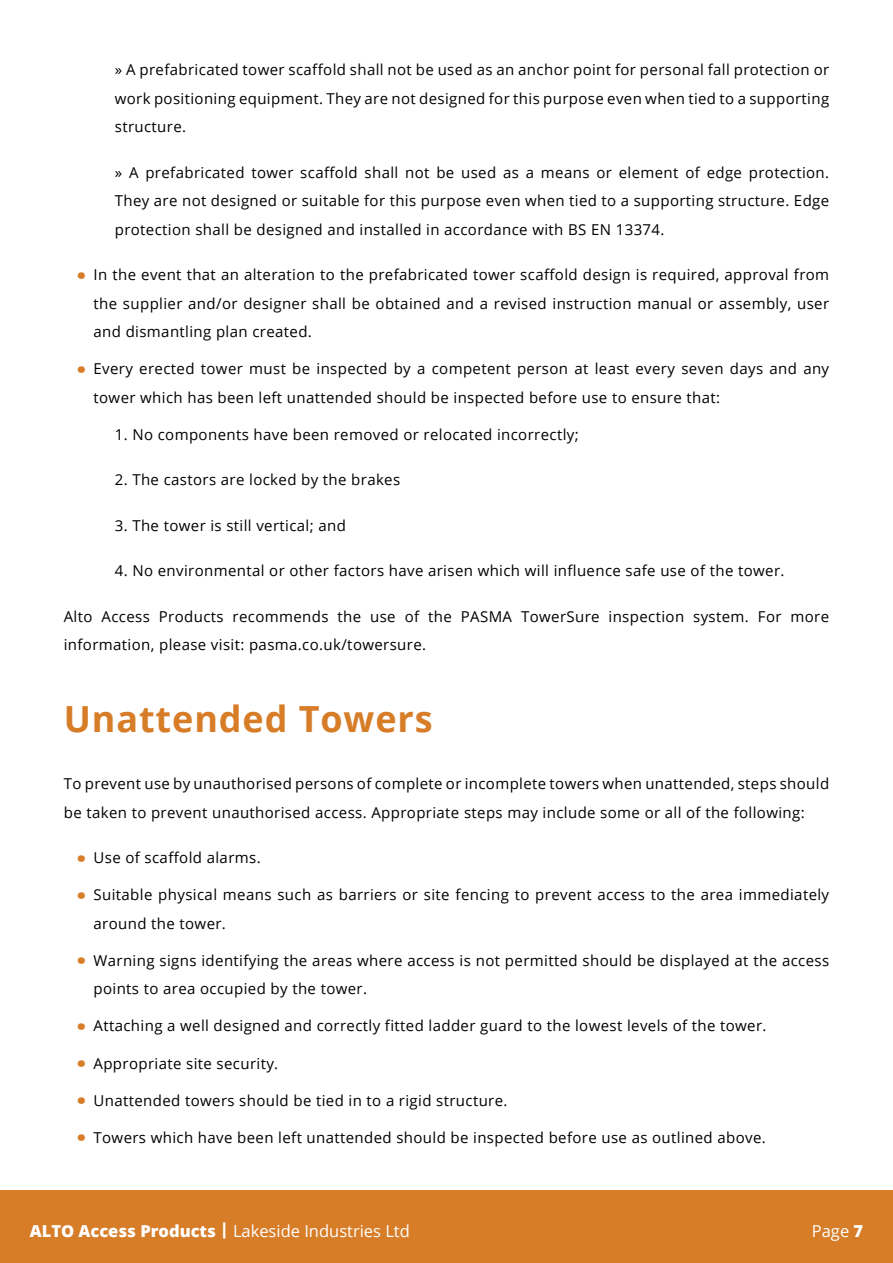
<style>
.page{position:relative;width:893px;height:1263px;background:#fff}
.page>*{position:absolute;margin:0;border:0;box-sizing:border-box;transform-origin:0 0}
.t1{font:700 36px "Open Sans";letter-spacing:.025em;color:#d77c27}
.t2{font:800 34.5px "Open Sans";color:#d77c27}
.t3{font:16.5px "Open Sans";color:#fff}
.t4{font:15px/28.5px "Open Sans";letter-spacing:.025em;color:#000}
.s1{font-weight:800}
</style>
<div class="page">
<div style="left:0;top:1191px;width:893px;height:72px;background:#d77c27"></div>
<p class="t4" style="left:115px;top:55px;width:716px;text-align:justify">» A prefabricated tower scaffold shall not be used as an anchor point for personal fall protection or work positioning equipment. They are not designed for this purpose even when tied to a supporting structure.</p>
<p class="t4" style="left:115px;top:158px;width:716px;text-align:justify">» A prefabricated tower scaffold shall not be used as a means or element of edge protection.<br>They are not designed or suitable for this purpose even when tied to a supporting structure. Edge protection shall be designed and installed in accordance with BS EN 13374.</p>
<h2 class="t2" style="left:77px;top:249px;width:11px">·</h2>
<p class="t4" style="left:94px;top:260px;width:737px;text-align:justify">In the event that an alteration to the prefabricated tower scaffold design is required, approval from the supplier and/or designer shall be obtained and a revised instruction manual or assembly, user and dismantling plan created.</p>
<h2 class="t2" style="left:77px;top:343px;width:11px">·</h2>
<p class="t4" style="left:94px;top:354px;width:737px">Every erected tower must be inspected by a competent person at least every seven days and any tower which has been left unattended should be inspected before use to ensure that:</p>
<p class="t4" style="left:115px;top:420px;width:465px">1. No components have been removed or relocated incorrectly;</p>
<p class="t4" style="left:115px;top:465px;width:287px">2. The castors are locked by the brakes</p>
<p class="t4" style="left:115px;top:511px;width:233px">3. The tower is still vertical; and</p>
<p class="t4" style="left:115px;top:556px;width:671px">4. No environmental or other factors have arisen which will influence safe use of the tower.</p>
<p class="t4" style="left:64px;top:602px;width:767px">Alto Access Products recommends the use of the PASMA TowerSure inspection system. For more information, please visit: pasma.co.uk/towersure.</p>
<h1 class="t1" style="left:64px;top:694px;width:370px">Unattended Towers</h1>
<p class="t4" style="left:64px;top:769px;width:767px">To prevent use by unauthorised persons of complete or incomplete towers when unattended, steps should be taken to prevent unauthorised access. Appropriate steps may include some or all of the following:</p>
<h2 class="t2" style="left:77px;top:832px;width:11px">·</h2>
<p class="t4" style="left:94px;top:843px;width:169px">Use of scaffold alarms.</p>
<h2 class="t2" style="left:77px;top:869px;width:11px">·</h2>
<p class="t4" style="left:94px;top:880px;width:737px">Suitable physical means such as barriers or site fencing to prevent access to the area immediately around the tower.</p>
<h2 class="t2" style="left:77px;top:935px;width:11px">·</h2>
<p class="t4" style="left:94px;top:946px;width:737px">Warning signs identifying the areas where access is not permitted should be displayed at the access points to area occupied by the tower.</p>
<h2 class="t2" style="left:77px;top:1000px;width:11px">·</h2>
<p class="t4" style="left:94px;top:1011px;width:674px">Attaching a well designed and correctly fitted ladder guard to the lowest levels of the tower.</p>
<h2 class="t2" style="left:77px;top:1037px;width:11px">·</h2>
<p class="t4" style="left:94px;top:1048px;width:186px">Appropriate site security.</p>
<h2 class="t2" style="left:77px;top:1074px;width:11px">·</h2>
<p class="t4" style="left:94px;top:1085px;width:416px">Unattended towers should be tied in to a rigid structure.</p>
<h2 class="t2" style="left:77px;top:1111px;width:11px">·</h2>
<p class="t4" style="left:94px;top:1122px;width:674px">Towers which have been left unattended should be inspected before use as outlined above.</p>
<p class="t3" style="left:30px;top:1219px;width:382px"><span class="s1">ALTO Access Products |</span> Lakeside Industries Ltd</p>
<p class="t3" style="left:812px;top:1219px;width:53px">Page <span class="s1">7</span></p>
</div>
